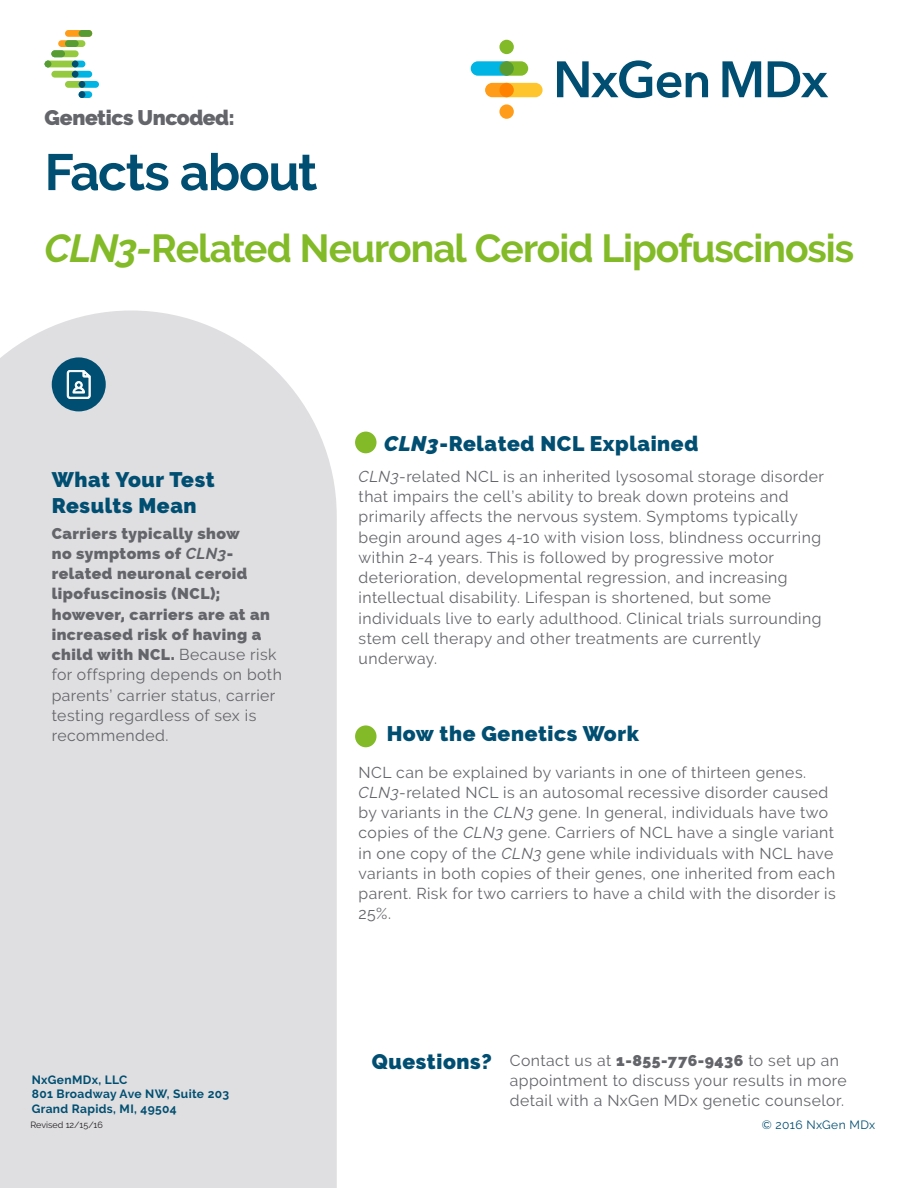
<style>
.page{position:relative;width:918px;height:1188px;background:#fff}
.page>*{position:absolute;margin:0;border:0;box-sizing:border-box;transform-origin:0 0}
.t1{font:700 51px "Raleway";letter-spacing:-.025em;color:#004e71}
.t2{font:700 39px "Raleway";letter-spacing:-.025em;color:#82bb27}
.Body{font:900 21px/25.2px "Raleway";letter-spacing:.03em;color:#004e71}
.Body-2{font:900 21px "Raleway";letter-spacing:-.02em;color:#64656a}
.Body-3{font:15.75px/20.2px "Raleway";letter-spacing:.03em;color:#64656a}
.Body-4{font:800 15.75px/20.2px "Raleway";letter-spacing:.03em;color:#64656a}
.Body-5{font:700 12px "Raleway";letter-spacing:.03em;color:#004e71}
.Body-6{font:12px "Raleway";letter-spacing:.03em;color:#004e71}
.t3{font:9px "Raleway";color:#231f20}
.s1{font-style:italic}
.s2{font-weight:700;font-style:italic}
.s3{font-weight:400}
.s4{font-weight:800}
</style>
<div class="page">
<div style="left:0;top:311px;width:337px;height:877px;background:#dfdfe1"></div>
<svg style="left:722px;top:61px;width:39px;height:36px"></svg>
<svg style="left:768px;top:61px;width:60px;height:36px"></svg>
<svg style="left:557px;top:60px;width:151px;height:38px"></svg>
<svg style="left:485px;top:83px;width:58px;height:14px"></svg>
<svg style="left:471px;top:61px;width:57px;height:15px"></svg>
<div style="left:499px;top:40px;width:15px;height:14px;background:#82bb27;border-radius:50%"></div>
<div style="left:499px;top:104px;width:15px;height:15px;background:#ff9d1b;border-radius:50%"></div>
<div style="left:499px;top:61px;width:15px;height:15px;background:#589b31;border-radius:50%"></div>
<div style="left:499px;top:83px;width:15px;height:14px;background:#ff8200;border-radius:50%"></div>
<div style="left:65px;top:30px;width:27px;height:7px;background:#ff9d1b;border-radius:3px"></div>
<svg style="left:79px;top:91px;width:13px;height:7px"></svg>
<div style="left:72px;top:61px;width:13px;height:6px;background:#00b4e3;border-radius:3px"></div>
<div style="left:79px;top:81px;width:20px;height:7px;background:#00b4e3;border-radius:3px"></div>
<div style="left:72px;top:71px;width:20px;height:7px;background:#00b4e3;border-radius:3px"></div>
<div style="left:58px;top:40px;width:21px;height:7px;background:#ff9d1b;border-radius:3px"></div>
<div style="left:51px;top:71px;width:28px;height:7px;background:#95c93e;border-radius:3px"></div>
<div style="left:51px;top:50px;width:28px;height:7px;background:#95c93e;border-radius:3px"></div>
<div style="left:45px;top:61px;width:34px;height:6px;background:#95c93e;border-radius:3px"></div>
<div style="left:65px;top:40px;width:20px;height:7px;background:#95c93e;border-radius:3px"></div>
<div style="left:65px;top:81px;width:20px;height:7px;background:#95c93e;border-radius:3px"></div>
<div style="left:79px;top:30px;width:13px;height:7px;background:#589b31;border-radius:3px"></div>
<div style="left:65px;top:40px;width:14px;height:7px;background:#589b31;border-radius:3px"></div>
<div style="left:51px;top:50px;width:14px;height:7px;background:#589b31;border-radius:3px"></div>
<div style="left:79px;top:91px;width:6px;height:7px;background:#004e71;border-radius:50%"></div>
<div style="left:79px;top:81px;width:6px;height:7px;background:#004e71;border-radius:50%"></div>
<div style="left:72px;top:71px;width:7px;height:7px;background:#004e71;border-radius:50%"></div>
<div style="left:72px;top:61px;width:7px;height:6px;background:#004e71;border-radius:50%"></div>
<svg style="left:45px;top:61px;width:6px;height:6px"></svg>
<div style="left:355px;top:432px;width:22px;height:21px;background:#82bb27;border-radius:50%"></div>
<div style="left:355px;top:725px;width:22px;height:22px;background:#82bb27;border-radius:50%"></div>
<div style="left:52px;top:357px;width:54px;height:54px;background:#004e71;border-radius:50%"></div>
<svg style="left:67px;top:370px;width:24px;height:29px"></svg>
<p class="Body-2" style="left:45px;top:105px;width:192px">Genetics Uncoded:</p>
<p class="t1" style="left:45px;top:143px;width:274px">Facts about</p>
<p class="t2" style="left:45px;top:226px;width:811px"><span class="s1">CLN3-</span>Related Neuronal Ceroid Lipofuscinosis</p>
<p class="Body" style="left:52px;top:467px;width:164px">What Your Test<br>Results Mean</p>
<p class="Body-4" style="left:52px;top:523px;width:232px">Carriers typically show<br>no symptoms of <span class="s2">CLN3</span>- related neuronal ceroid lipofuscinosis (NCL); however, carriers are at an increased risk of having a child with NCL. <span class="s3">Because risk for offspring depends on both parents’ carrier status, carrier testing regardless of sex is recommended.</span></p>
<p class="Body-5" style="left:32px;top:1073px;width:97px">NxGenMDx, LLC</p>
<p class="Body-5" style="left:32px;top:1087px;width:199px">801 Broadway Ave NW, Suite 203</p>
<p class="Body-5" style="left:32px;top:1102px;width:147px">Grand Rapids, MI, 49504</p>
<p class="Body" style="left:384px;top:431px;width:316px"><span class="s1">CLN3</span>-Related NCL Explained</p>
<p class="Body-3" style="left:359px;top:466px;width:467px"><span class="s1">CLN3</span>-related NCL is an inherited lysosomal storage disorder that impairs the cell’s ability to break down proteins and primarily affects the nervous system. Symptoms typically begin around ages 4-10 with vision loss, blindness occurring within 2-4 years. This is followed by progressive motor deterioration, developmental regression, and increasing intellectual disability. Lifespan is shortened, but some individuals live to early adulthood. Clinical trials surrounding stem cell therapy and other treatments are currently underway.</p>
<p class="Body" style="left:387px;top:721px;width:254px">How the Genetics Work</p>
<p class="Body-3" style="left:359px;top:762px;width:479px">NCL can be explained by variants in one of thirteen genes.<br><span class="s1">CLN3</span>-related NCL is an autosomal recessive disorder caused by variants in the <span class="s1">CLN3</span> gene. In general, individuals have two copies of the <span class="s1">CLN3</span> gene. Carriers of NCL have a single variant in one copy of the <span class="s1">CLN3</span> gene while individuals with NCL have variants in both copies of their genes, one inherited from each parent. Risk for two carriers to have a child with the disorder is 25%.</p>
<p class="Body" style="left:372px;top:1049px;width:122px">Questions?</p>
<p class="Body-3" style="left:510px;top:1050px;width:339px">Contact us at <span class="s4">1-855-776-9436</span> to set up an appointment to discuss your results in more detail with a NxGen MDx genetic counselor.</p>
<p class="t3" style="left:31px;top:1120px;width:74px">Revised 12/15/16</p>
<p class="Body-6" style="left:762px;top:1118px;width:115px">© 2016 NxGen MDx</p>
</div>
